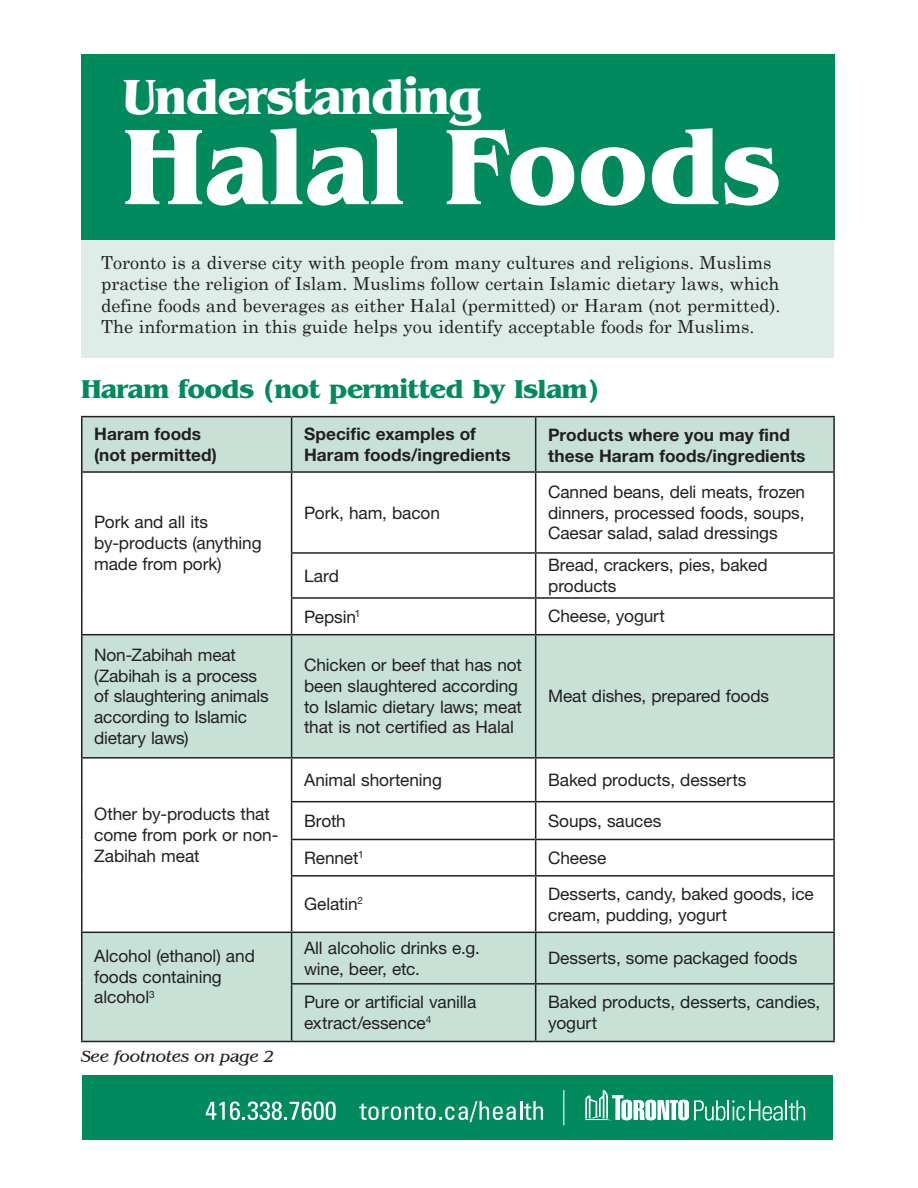
<style>
.page{position:relative;width:918px;height:1188px;background:#fff}
.page>*{position:absolute;margin:0;border:0;box-sizing:border-box;transform-origin:0 0}
.t1{font:700 112.5px "Benguiat";color:#fff;scale:.95 1}
.t2{font:700 51.75px "Benguiat";letter-spacing:-.03em;color:#fff;scale:.95 1}
.t3{font:700 27px "Benguiat";letter-spacing:-.025em;color:#008a5e}
.t4{font:18px/21.6px "Century Schoolbook";color:#231f20}
.t5{font:17.25px/20.7px "Helvetica Neue LT Std";letter-spacing:-.005em;color:#231f20}
.t6{font:700 17.25px/20.7px "Helvetica Neue LT Std";letter-spacing:.005em;color:#231f20}
.t7{font:italic 16.5px "Benguiat IT Cby BT";color:#231f20}
</style>
<div class="page">
<div style="left:81px;top:220px;width:752px;height:138px;background:#deede7"></div>
<div style="left:82px;top:1076px;width:751px;height:64px;background:#008a5e"></div>
<svg style="left:585px;top:1090px;width:220px;height:31px"></svg>
<svg style="left:206px;top:1102px;width:130px;height:18px"></svg>
<svg style="left:359px;top:1101px;width:184px;height:21px"></svg>
<hr style="left:563px;top:1090px;width:1px;height:35px;background:#fff">
<svg style="left:82px;top:417px;width:751px;height:624px;fill:#c7e1d7"></svg>
<svg style="left:82px;top:759px;width:751px;height:173px"></svg>
<hr style="left:81px;top:416px;width:211px;height:1px;background:#231f20">
<hr style="left:81px;top:417px;width:1px;height:54px;background:#231f20">
<hr style="left:292px;top:416px;width:244px;height:1px;background:#231f20">
<hr style="left:291px;top:417px;width:1px;height:54px;background:#231f20">
<hr style="left:536px;top:416px;width:299px;height:1px;background:#231f20">
<hr style="left:535px;top:417px;width:1px;height:54px;background:#231f20">
<hr style="left:833px;top:417px;width:2px;height:54px;background:#231f20">
<hr style="left:81px;top:471px;width:211px;height:2px;background:#231f20">
<hr style="left:81px;top:473px;width:1px;height:80px;background:#231f20">
<hr style="left:292px;top:471px;width:244px;height:2px;background:#231f20">
<hr style="left:291px;top:473px;width:1px;height:79px;background:#231f20">
<hr style="left:536px;top:471px;width:299px;height:2px;background:#231f20">
<hr style="left:535px;top:473px;width:1px;height:79px;background:#231f20">
<hr style="left:833px;top:473px;width:2px;height:79px;background:#231f20">
<hr style="left:81px;top:553px;width:1px;height:45px;background:#231f20">
<hr style="left:291px;top:552px;width:245px;height:2px;background:#231f20">
<hr style="left:291px;top:554px;width:1px;height:43px;background:#231f20">
<hr style="left:536px;top:552px;width:299px;height:2px;background:#231f20">
<hr style="left:535px;top:554px;width:1px;height:43px;background:#231f20">
<hr style="left:833px;top:554px;width:2px;height:43px;background:#231f20">
<hr style="left:81px;top:598px;width:1px;height:36px;background:#231f20">
<hr style="left:291px;top:597px;width:245px;height:2px;background:#231f20">
<hr style="left:291px;top:599px;width:1px;height:35px;background:#231f20">
<hr style="left:536px;top:597px;width:299px;height:2px;background:#231f20">
<hr style="left:535px;top:599px;width:1px;height:35px;background:#231f20">
<hr style="left:833px;top:599px;width:2px;height:35px;background:#231f20">
<hr style="left:81px;top:634px;width:211px;height:1px;background:#231f20">
<hr style="left:81px;top:635px;width:1px;height:122px;background:#231f20">
<hr style="left:292px;top:634px;width:244px;height:1px;background:#231f20">
<hr style="left:291px;top:635px;width:1px;height:122px;background:#231f20">
<hr style="left:536px;top:634px;width:299px;height:1px;background:#231f20">
<hr style="left:535px;top:635px;width:1px;height:122px;background:#231f20">
<hr style="left:833px;top:635px;width:2px;height:122px;background:#231f20">
<hr style="left:81px;top:757px;width:211px;height:2px;background:#231f20">
<hr style="left:81px;top:759px;width:1px;height:43px;background:#231f20">
<hr style="left:292px;top:757px;width:244px;height:2px;background:#231f20">
<hr style="left:291px;top:759px;width:1px;height:42px;background:#231f20">
<hr style="left:536px;top:757px;width:299px;height:2px;background:#231f20">
<hr style="left:535px;top:759px;width:1px;height:42px;background:#231f20">
<hr style="left:833px;top:759px;width:2px;height:42px;background:#231f20">
<hr style="left:81px;top:802px;width:1px;height:37px;background:#231f20">
<hr style="left:291px;top:801px;width:245px;height:1px;background:#231f20">
<hr style="left:291px;top:802px;width:1px;height:37px;background:#231f20">
<hr style="left:536px;top:801px;width:299px;height:1px;background:#231f20">
<hr style="left:535px;top:802px;width:1px;height:37px;background:#231f20">
<hr style="left:833px;top:802px;width:2px;height:37px;background:#231f20">
<hr style="left:81px;top:839px;width:1px;height:37px;background:#231f20">
<hr style="left:291px;top:839px;width:245px;height:1px;background:#231f20">
<hr style="left:291px;top:840px;width:1px;height:35px;background:#231f20">
<hr style="left:536px;top:839px;width:299px;height:1px;background:#231f20">
<hr style="left:535px;top:840px;width:1px;height:35px;background:#231f20">
<hr style="left:833px;top:840px;width:2px;height:35px;background:#231f20">
<hr style="left:81px;top:876px;width:1px;height:56px;background:#231f20">
<hr style="left:291px;top:875px;width:245px;height:2px;background:#231f20">
<hr style="left:291px;top:877px;width:1px;height:55px;background:#231f20">
<hr style="left:536px;top:875px;width:299px;height:2px;background:#231f20">
<hr style="left:535px;top:877px;width:1px;height:55px;background:#231f20">
<hr style="left:833px;top:877px;width:2px;height:55px;background:#231f20">
<hr style="left:81px;top:932px;width:211px;height:1px;background:#231f20">
<hr style="left:81px;top:933px;width:1px;height:51px;background:#231f20">
<hr style="left:292px;top:932px;width:244px;height:1px;background:#231f20">
<hr style="left:291px;top:933px;width:1px;height:50px;background:#231f20">
<hr style="left:536px;top:932px;width:299px;height:1px;background:#231f20">
<hr style="left:535px;top:933px;width:1px;height:50px;background:#231f20">
<hr style="left:833px;top:933px;width:2px;height:50px;background:#231f20">
<hr style="left:81px;top:984px;width:1px;height:57px;background:#231f20">
<hr style="left:291px;top:983px;width:245px;height:2px;background:#231f20">
<hr style="left:291px;top:985px;width:1px;height:56px;background:#231f20">
<hr style="left:536px;top:983px;width:299px;height:2px;background:#231f20">
<hr style="left:535px;top:985px;width:1px;height:56px;background:#231f20">
<hr style="left:833px;top:985px;width:2px;height:56px;background:#231f20">
<hr style="left:81px;top:1041px;width:211px;height:1px;background:#231f20">
<hr style="left:292px;top:1041px;width:244px;height:1px;background:#231f20">
<hr style="left:536px;top:1041px;width:299px;height:1px;background:#231f20">
<div style="left:81px;top:54px;width:754px;height:186px;background:#008a5e"></div>
<h2 class="t2" style="left:123px;top:67px;width:379px">Understanding</h2>
<h1 class="t1" style="left:123px;top:102px;width:694px">Halal Foods</h1>
<p class="t4" style="left:101px;top:251px;width:681px">Toronto is a diverse city with people from many cultures and religions. Muslims practise the religion of Islam. Muslims follow certain Islamic dietary laws, which define foods and beverages as either Halal (permitted) or Haram (not permitted).<br>The information in this guide helps you identify acceptable foods for Muslims.</p>
<h3 class="t3" style="left:81px;top:373px;width:520px">Haram foods (not permitted by Islam)</h3>
<p class="t6" style="left:94px;top:423px;width:124px">Haram foods (not permitted)</p>
<p class="t6" style="left:304px;top:423px;width:208px">Specific examples of<br>Haram foods/ingredients</p>
<p class="t6" style="left:548px;top:424px;width:259px">Products where you may find these Haram foods/ingredients</p>
<p class="t5" style="left:94px;top:512px;width:169px">Pork and all its by-products (anything made from pork)</p>
<p class="t5" style="left:304px;top:502px;width:137px">Pork, ham, bacon</p>
<p class="t5" style="left:548px;top:481px;width:259px;text-align:justify">Canned beans, deli meats, frozen dinners, processed foods, soups, Caesar salad, salad dressings</p>
<p class="t5" style="left:304px;top:565px;width:36px">Lard</p>
<p class="t5" style="left:548px;top:555px;width:221px">Bread, crackers, pies, baked products</p>
<p class="t5" style="left:304px;top:606px;width:58px">Pepsin<sup>1</sup></p>
<p class="t5" style="left:548px;top:606px;width:118px">Cheese, yogurt</p>
<p class="t5" style="left:94px;top:644px;width:176px">Non-Zabihah meat (Zabihah is a process of slaughtering animals according to Islamic dietary laws)</p>
<p class="t5" style="left:304px;top:655px;width:219px">Chicken or beef that has not been slaughtered according to Islamic dietary laws; meat that is not certified as Halal</p>
<p class="t5" style="left:548px;top:686px;width:223px">Meat dishes, prepared foods</p>
<p class="t5" style="left:94px;top:803px;width:186px">Other by-products that come from pork or non-<br>Zabihah meat</p>
<p class="t5" style="left:304px;top:769px;width:139px">Animal shortening</p>
<p class="t5" style="left:548px;top:769px;width:200px">Baked products, desserts</p>
<p class="t5" style="left:304px;top:810px;width:43px">Broth</p>
<p class="t5" style="left:548px;top:810px;width:115px">Soups, sauces</p>
<p class="t5" style="left:304px;top:847px;width:61px">Rennet<sup>1</sup></p>
<p class="t5" style="left:548px;top:847px;width:60px">Cheese</p>
<p class="t5" style="left:304px;top:894px;width:61px">Gelatin<sup>2</sup></p>
<p class="t5" style="left:548px;top:883px;width:267px">Desserts, candy, baked goods, ice cream, pudding, yogurt</p>
<p class="t5" style="left:94px;top:945px;width:162px">Alcohol (ethanol) and foods containing alcohol<sup>3</sup></p>
<p class="t5" style="left:304px;top:937px;width:177px">All alcoholic drinks e.g. wine, beer, etc.</p>
<p class="t5" style="left:548px;top:948px;width:251px">Desserts, some packaged foods</p>
<p class="t5" style="left:304px;top:992px;width:174px">Pure or artificial vanilla extract/essence<sup>4</sup></p>
<p class="t5" style="left:548px;top:992px;width:274px">Baked products, desserts, candies, yogurt</p>
<p class="t7" style="left:81px;top:1047px;width:195px">See footnotes on page 2</p>
</div>
